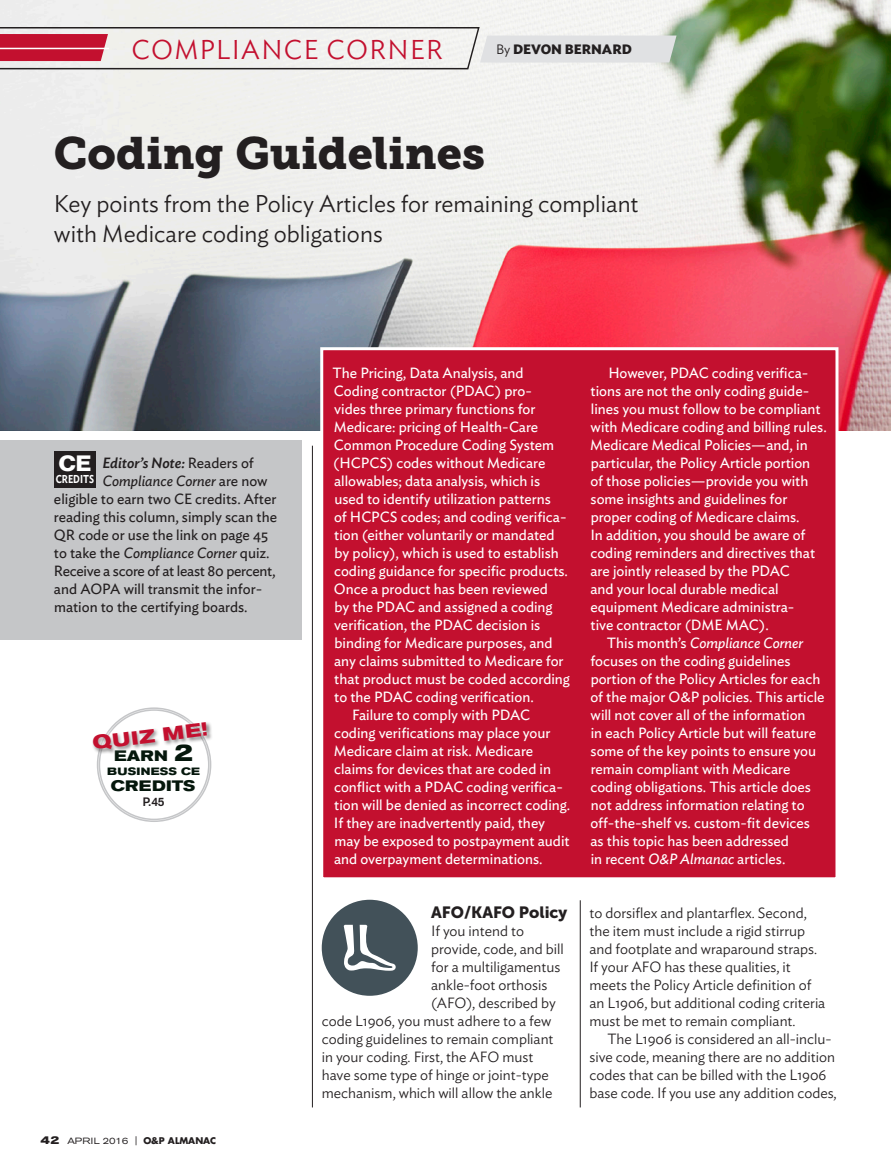
<style>
.page{position:relative;width:891px;height:1175px;background:#fff}
.page>*{position:absolute;margin:0;border:0;box-sizing:border-box;transform-origin:0 0}
.t1{font:45px "Museo Slab 900";color:#231f20}
.t2{font:300 27px "Ideal Sans";letter-spacing:.05em;color:#c3102f}
.t3{font:300 24px/30px "Ideal Sans";color:#231f20}
.t4{font:700 21.6px "Heroic";color:#fff;scale:1.08 1}
.t5{font:700 expanded 18.9px "Akzidenz Grotesk BE";color:#c3102f}
.t6{font:16.2px "Museo Sans 900";color:#231f20}
.t7{font:700 expanded 15px "Akzidenz Grotesk BE";letter-spacing:.02em;color:#05170c}
.t8{font:14.7px "Ideal Sans";color:#fff}
.t9{font:300 14.7px/18px "Ideal Sans";color:#231f20}
.t10{font:14.7px "Ideal Sans";color:#231f20}
.t11{font:italic 14.7px "Ideal Sans";color:#231f20}
.t12{font:14.7px "Ideal Sans";letter-spacing:-.02em;color:#231f20}
.t13{font:italic 14.7px "Ideal Sans";color:#fff}
.t14{font:italic 500 14.7px "Ideal Sans";letter-spacing:-.005em;color:#231f20}
.t15{font:700 13.5px "Ideal Sans";color:#231f20}
.t16{font:700 12px "Akzidenz Grotesk";color:#231f20}
.t17{font:600 11.4px "Ideal Sans";color:#fff;scale:.8 1}
.t18{font:700 expanded 10.5px "Akzidenz Grotesk BE";letter-spacing:.02em;color:#05170c}
.t19{font:expanded 9px "Akzidenz Grotesk BE";color:#231f20}
.s1{font-weight:300}
.s2{font-weight:400;font-style:normal}
.s3{font-style:normal}
.s4{font-size:24px}
.s5{font-weight:700;font-size:11.25px}
.s6{font-family:"Futura Std";font-weight:700;font-stretch:normal}
.s7{font-style:italic}
</style>
<div class="page">
<img style="left:0;top:0;width:891px;height:431px">
<svg style="left:0;top:26px;width:677px;height:44px"></svg>
<hr style="left:0;top:48px;width:109px;height:1px;background:#fff">
<div style="left:320px;top:347px;width:518px;height:533px;background:#c3102f;border:3px solid #fff"></div>
<hr style="left:580px;top:900px;width:1px;height:207px;background:#231f20">
<hr style="left:312px;top:446px;width:1px;height:661px;background:#231f20">
<div style="left:0;top:441px;width:301px;height:199px;background:#c5c6c8"></div>
<div style="left:54px;top:451px;width:42px;height:37px;background:#231f20"></div>
<svg style="left:93px;top:707px;width:119px;height:115px"></svg>
<div style="left:322px;top:899px;width:96px;height:96px;background:#425159;border-radius:50%"></div>
<svg style="left:344px;top:924px;width:52px;height:46px"></svg>
<h2 class="t2" style="left:132px;top:29px;width:313px">COMPLIANCE CORNER</h2>
<p class="t15" style="left:496px;top:39px;width:137px"><span class="s1">By</span> DEVON BERNARD</p>
<h1 class="t1" style="left:54px;top:127px;width:432px">Coding Guidelines</h1>
<h3 class="t3" style="left:54px;top:187px;width:586px">Key points from the Policy Articles for remaining compliant with Medicare coding obligations</h3>
<h3 class="t4" style="left:59px;top:452px;width:31px">CE</h3>
<p class="t17" style="left:56px;top:470px;width:49px">CREDITS</p>
<p class="t14" style="left:102px;top:452px;width:153px">Editor’s Note: <span class="s2">Readers of</span></p>
<p class="t11" style="left:102px;top:470px;width:167px">Compliance Corner <span class="s3">are now</span></p>
<p class="t10" style="left:54px;top:488px;width:224px">eligible to earn two CE credits. After</p>
<p class="t10" style="left:54px;top:506px;width:225px">reading this column, simply scan the</p>
<p class="t10" style="left:54px;top:524px;width:216px">QR code or use the link on page 45</p>
<p class="t11" style="left:54px;top:542px;width:217px"><span class="s3">to take the</span> Compliance Corner <span class="s3">quiz.</span></p>
<p class="t12" style="left:54px;top:560px;width:223px">Receive a score of at least 80 percent,</p>
<p class="t10" style="left:54px;top:578px;width:210px">and AOPA will transmit the infor-</p>
<p class="t10" style="left:54px;top:596px;width:195px">mation to the certifying boards.</p>
<p class="t5" style="left:91px;top:732px;width:117px;rotate:-7deg">QUIZ ME!</p>
<p class="t7" style="left:114px;top:747px;width:81px">EARN <span class="s4">2</span></p>
<p class="t18" style="left:107px;top:765px;width:94px">BUSINESS CE</p>
<p class="t7" style="left:111px;top:777px;width:86px">CREDITS</p>
<p class="t16" style="left:143px;top:794px;width:23px">P.45</p>
<p class="t19" style="left:40px;top:1135px;width:177px"><span class="s5">42</span> APRIL 2016 | <span class="s6">O&amp;P ALMANAC</span></p>
<p class="t8" style="left:332px;top:362px;width:193px">The Pricing, Data Analysis, and</p>
<p class="t8" style="left:334px;top:380px;width:200px">Coding contractor (PDAC) pro-</p>
<p class="t8" style="left:334px;top:398px;width:203px">vides three primary functions for</p>
<p class="t8" style="left:334px;top:416px;width:206px">Medicare: pricing of Health-Care</p>
<p class="t8" style="left:334px;top:434px;width:222px">Common Procedure Coding System</p>
<p class="t8" style="left:333px;top:452px;width:214px">(HCPCS) codes without Medicare</p>
<p class="t8" style="left:334px;top:470px;width:208px">allowables; data analysis, which is</p>
<p class="t8" style="left:334px;top:488px;width:218px">used to identify utilization patterns</p>
<p class="t8" style="left:334px;top:506px;width:234px">of HCPCS codes; and coding verifica-</p>
<p class="t8" style="left:334px;top:524px;width:222px">tion (either voluntarily or mandated</p>
<p class="t8" style="left:335px;top:542px;width:226px">by policy), which is used to establish</p>
<p class="t8" style="left:334px;top:560px;width:235px">coding guidance for specific products.</p>
<p class="t8" style="left:334px;top:578px;width:215px">Once a product has been reviewed</p>
<p class="t8" style="left:335px;top:596px;width:220px">by the PDAC and assigned a coding</p>
<p class="t8" style="left:334px;top:614px;width:208px">verification, the PDAC decision is</p>
<p class="t8" style="left:335px;top:632px;width:220px">binding for Medicare purposes, and</p>
<p class="t8" style="left:334px;top:650px;width:231px">any claims submitted to Medicare for</p>
<p class="t8" style="left:334px;top:668px;width:237px">that product must be coded according</p>
<p class="t8" style="left:334px;top:686px;width:201px">to the PDAC coding verification.</p>
<p class="t8" style="left:352px;top:704px;width:180px">Failure to comply with PDAC</p>
<p class="t8" style="left:334px;top:722px;width:218px">coding verifications may place your</p>
<p class="t8" style="left:334px;top:740px;width:201px">Medicare claim at risk. Medicare</p>
<p class="t8" style="left:334px;top:758px;width:219px">claims for devices that are coded in</p>
<p class="t8" style="left:334px;top:776px;width:230px">conflict with a PDAC coding verifica-</p>
<p class="t8" style="left:334px;top:794px;width:238px">tion will be denied as incorrect coding.</p>
<p class="t8" style="left:334px;top:812px;width:213px">If they are inadvertently paid, they</p>
<p class="t8" style="left:335px;top:830px;width:237px">may be exposed to postpayment audit</p>
<p class="t8" style="left:334px;top:848px;width:210px">and overpayment determinations.</p>
<p class="t6" style="left:431px;top:903px;width:138px">AFO/KAFO Policy</p>
<p class="t9" style="left:431px;top:921px;width:94px">If you intend to</p>
<p class="t9" style="left:431px;top:939px;width:134px">provide, code, and bill</p>
<p class="t9" style="left:431px;top:957px;width:131px">for a multiligamentus</p>
<p class="t9" style="left:431px;top:975px;width:118px">ankle-foot orthosis</p>
<p class="t9" style="left:431px;top:993px;width:126px">(AFO), described by</p>
<p class="t9" style="left:322px;top:1011px;width:231px">code L1906, you must adhere to a few</p>
<p class="t9" style="left:322px;top:1029px;width:233px">coding guidelines to remain compliant</p>
<p class="t9" style="left:322px;top:1047px;width:213px">in your coding. First, the AFO must</p>
<p class="t9" style="left:322px;top:1065px;width:229px">have some type of hinge or joint-type</p>
<p class="t9" style="left:322px;top:1083px;width:232px">mechanism, which will allow the ankle</p>
<p class="t8" style="left:608px;top:362px;width:202px">However, PDAC coding verifica-</p>
<p class="t8" style="left:591px;top:380px;width:220px">tions are not the only coding guide-</p>
<p class="t8" style="left:591px;top:398px;width:231px">lines you must follow to be compliant</p>
<p class="t8" style="left:591px;top:416px;width:238px">with Medicare coding and billing rules.</p>
<p class="t8" style="left:590px;top:434px;width:219px">Medicare Medical Policies—and, in</p>
<p class="t8" style="left:591px;top:452px;width:221px">particular, the Policy Article portion</p>
<p class="t8" style="left:590px;top:470px;width:219px">of those policies—provide you with</p>
<p class="t8" style="left:591px;top:488px;width:198px">some insights and guidelines for</p>
<p class="t8" style="left:591px;top:506px;width:210px">proper coding of Medicare claims.</p>
<p class="t8" style="left:590px;top:524px;width:217px">In addition, you should be aware of</p>
<p class="t8" style="left:590px;top:542px;width:226px">coding reminders and directives that</p>
<p class="t8" style="left:591px;top:560px;width:201px">are jointly released by the PDAC</p>
<p class="t8" style="left:591px;top:578px;width:190px">and your local durable medical</p>
<p class="t8" style="left:590px;top:596px;width:206px">equipment Medicare administra-</p>
<p class="t8" style="left:591px;top:614px;width:180px">tive contractor (DME MAC).</p>
<p class="t13" style="left:607px;top:632px;width:198px"><span class="s3">This month’s</span> Compliance Corner</p>
<p class="t8" style="left:591px;top:650px;width:202px">focuses on the coding guidelines</p>
<p class="t8" style="left:591px;top:668px;width:231px">portion of the Policy Articles for each</p>
<p class="t8" style="left:590px;top:686px;width:236px">of the major O&amp;P policies. This article</p>
<p class="t8" style="left:591px;top:704px;width:217px">will not cover all of the information</p>
<p class="t8" style="left:591px;top:722px;width:227px">in each Policy Article but will feature</p>
<p class="t8" style="left:591px;top:740px;width:227px">some of the key points to ensure you</p>
<p class="t8" style="left:591px;top:758px;width:201px">remain compliant with Medicare</p>
<p class="t8" style="left:590px;top:776px;width:222px">coding obligations. This article does</p>
<p class="t8" style="left:591px;top:794px;width:215px">not address information relating to</p>
<p class="t8" style="left:590px;top:812px;width:221px">off-the-shelf vs. custom-fit devices</p>
<p class="t8" style="left:591px;top:830px;width:200px">as this topic has been addressed</p>
<p class="t8" style="left:591px;top:848px;width:196px">in recent <span class="s7">O&amp;P Almanac</span> articles.</p>
<p class="t9" style="left:589px;top:903px;width:237px">to dorsiflex and plantarflex. Second, the item must include a rigid stirrup and footplate and wraparound straps.<br>If your AFO has these qualities, it meets the Policy Article definition of an L1906, but additional coding criteria must be met to remain compliant.</p>
<p class="t9" style="left:589px;top:1029px;width:249px;text-indent:18px">The L1906 is considered an all-inclu&shy;sive code, meaning there are no addition codes that can be billed with the L1906 base code. If you use any addition codes,</p>
</div>
